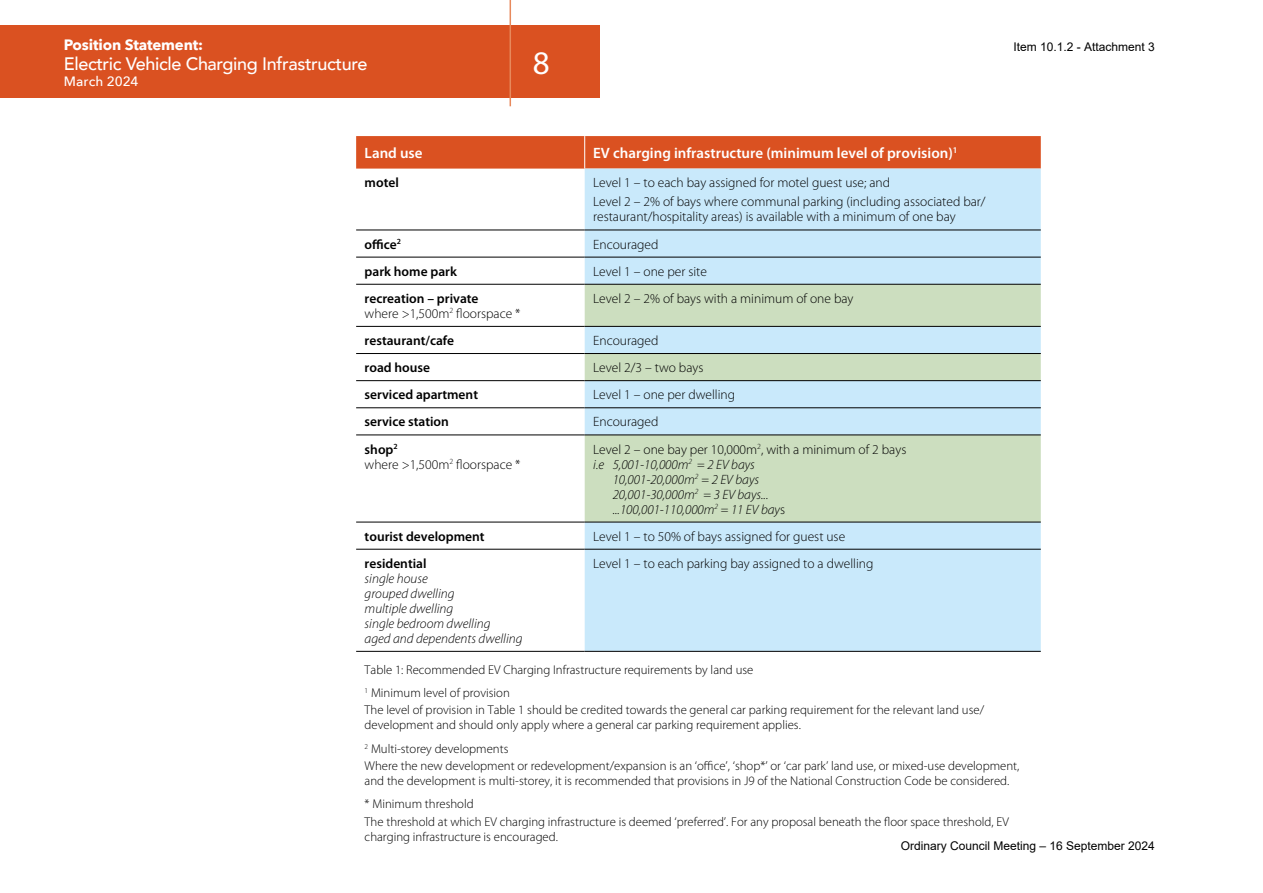
<style>
.page{position:relative;width:1263px;height:893px;background:#fff}
.page>*{position:absolute;margin:0;border:0;box-sizing:border-box;transform-origin:0 0}
.t1{font:33px "Myriad Pro";color:#fff}
.t2{font:500 18px "Avenir";letter-spacing:-.02em;color:#fff}
.t3{font:600 15px "Myriad Pro";color:#fff}
.t4{font:700 15px "Avenir Next";letter-spacing:-.01em;color:#fff}
.t5{font:300 13.5px/15px "Myriad Pro";color:#000}
.t6{font:italic 300 13.5px/15px "Myriad Pro";color:#000}
.t7{font:600 13.5px "Myriad Pro";color:#000}
.t8{font:500 13.5px "Avenir Next";letter-spacing:.01em;color:#fff}
.t9{font:300 12.75px/23.5px "Myriad Pro";color:#000}
.t10{font:12px "Arial";color:#000}
.s1{font-weight:600}
.s2{font-style:normal}
</style>
<div class="page">
<div style="left:0;top:26px;width:600px;height:72px;background:#da5121"></div>
<hr style="left:509px;top:0;width:2px;height:106px;background:#e7895c">
<div style="left:356px;top:136px;width:685px;height:33px;background:#da5121"></div>
<div style="left:585px;top:169px;width:456px;height:482px;background:#c9e9fb"></div>
<svg style="left:585px;top:285px;width:456px;height:237px;background:#c9dfd1"></svg>
<hr style="left:356px;top:230px;width:229px;height:1px;background:#000">
<hr style="left:585px;top:230px;width:456px;height:1px;background:#000">
<hr style="left:356px;top:257px;width:229px;height:1px;background:#000">
<hr style="left:585px;top:257px;width:456px;height:1px;background:#000">
<hr style="left:356px;top:284px;width:229px;height:1px;background:#000">
<hr style="left:585px;top:284px;width:456px;height:1px;background:#000">
<hr style="left:356px;top:326px;width:229px;height:1px;background:#000">
<hr style="left:585px;top:326px;width:456px;height:1px;background:#000">
<hr style="left:356px;top:353px;width:229px;height:1px;background:#000">
<hr style="left:585px;top:353px;width:456px;height:1px;background:#000">
<hr style="left:356px;top:380px;width:229px;height:1px;background:#000">
<hr style="left:585px;top:380px;width:456px;height:1px;background:#000">
<hr style="left:356px;top:408px;width:229px;height:1px;background:#000">
<hr style="left:585px;top:408px;width:456px;height:1px;background:#000">
<hr style="left:356px;top:435px;width:229px;height:1px;background:#000">
<hr style="left:585px;top:435px;width:456px;height:1px;background:#000">
<hr style="left:356px;top:522px;width:229px;height:1px;background:#000">
<hr style="left:585px;top:522px;width:456px;height:1px;background:#000">
<hr style="left:356px;top:549px;width:229px;height:1px;background:#000">
<hr style="left:585px;top:549px;width:456px;height:1px;background:#000">
<hr style="left:356px;top:651px;width:229px;height:1px;background:#000">
<hr style="left:585px;top:651px;width:456px;height:1px;background:#000">
<hr style="left:584px;top:136px;width:1px;height:33px;background:#fff">
<p class="t4" style="left:64px;top:32px;width:141px">Position Statement:</p>
<h2 class="t2" style="left:64px;top:48px;width:305px">Electric Vehicle Charging Infrastructure</h2>
<p class="t8" style="left:64px;top:70px;width:76px">March 2024</p>
<h1 class="t1" style="left:533px;top:42px;width:18px">8</h1>
<p class="t3" style="left:365px;top:143px;width:59px">Land use</p>
<p class="t3" style="left:593px;top:143px;width:366px">EV charging infrastructure (minimum level of provision)<sup>1</sup></p>
<p class="t7" style="left:365px;top:174px;width:36px">motel</p>
<p class="t5" style="left:593px;top:173px;width:394px;line-height:19.2px">Level 1 – to each bay assigned for motel guest use; and<br>Level 2 – 2% of bays where communal parking (including associated bar/</p>
<p class="t5" style="left:593px;top:209px;width:364px">restaurant/hospitality areas) is available with a minimum of one bay</p>
<p class="t7" style="left:365px;top:235px;width:38px">office<sup>2</sup></p>
<p class="t5" style="left:593px;top:236px;width:67px">Encouraged</p>
<p class="t7" style="left:365px;top:263px;width:94px">park home park</p>
<p class="t5" style="left:593px;top:264px;width:115px">Level 1 – one per site</p>
<p class="t5" style="left:365px;top:291px;width:157px"><span class="s1">recreation – private<br></span>where &gt;1,500m<sup>2</sup> floorspace *</p>
<p class="t5" style="left:593px;top:291px;width:262px">Level 2 – 2% of bays with a minimum of one bay</p>
<p class="t7" style="left:365px;top:332px;width:91px">restaurant/cafe</p>
<p class="t5" style="left:593px;top:333px;width:67px">Encouraged</p>
<p class="t7" style="left:365px;top:359px;width:67px">road house</p>
<p class="t5" style="left:593px;top:360px;width:112px">Level 2/3 – two bays</p>
<p class="t7" style="left:365px;top:386px;width:115px">serviced apartment</p>
<p class="t5" style="left:593px;top:387px;width:143px">Level 1 – one per dwelling</p>
<p class="t7" style="left:365px;top:413px;width:86px">service station</p>
<p class="t5" style="left:593px;top:414px;width:67px">Encouraged</p>
<p class="t5" style="left:365px;top:441px;width:157px"><span class="s1">shop</span><sup>2<br></sup>where &gt;1,500m<sup>2</sup> floorspace *</p>
<p class="t5" style="left:593px;top:441px;width:315px">Level 2 – one bay per 10,000m<sup>2</sup>, with a minimum of 2 bays</p>
<p class="t6" style="left:593px;top:456px;width:163px">i.e 5,001-10,000m<sup>2</sup> = 2 EV bays</p>
<p class="t6" style="left:613px;top:471px;width:148px">10,001-20,000m<sup>2</sup> = 2 EV bays</p>
<p class="t6" style="left:613px;top:486px;width:157px">20,001-30,000m<sup>2</sup> = 3 EV bays...</p>
<p class="t6" style="left:613px;top:501px;width:174px">...100,001-110,000m<sup>2</sup> = 11 EV bay<span class="s2">s</span></p>
<p class="t7" style="left:365px;top:528px;width:121px">tourist development</p>
<p class="t5" style="left:593px;top:529px;width:253px">Level 1 – to 50% of bays assigned for guest use</p>
<p class="t7" style="left:365px;top:555px;width:63px">residential</p>
<p class="t6" style="left:365px;top:571px;width:159px">single house<br>grouped dwelling<br>multiple dwelling<br>single bedroom dwelling<br>aged and dependents dwelling</p>
<p class="t5" style="left:593px;top:556px;width:282px">Level 1 – to each parking bay assigned to a dwelling</p>
<p class="t10" style="left:1013px;top:39px;width:143px">Item 10.1.2 - Attachment 3</p>
<p class="t9" style="left:365px;top:657px;width:390px">Table 1: Recommended EV Charging Infrastructure requirements by land use<br><sup>1</sup> Minimum level of provision</p>
<p class="t9" style="left:365px;top:702px;width:621px;line-height:15px">The level of provision in Table 1 should be credited towards the general car parking requirement for the relevant land use/ development and should only apply where a general car parking requirement applies.</p>
<p class="t9" style="left:365px;top:740px;width:656px;line-height:17.1px"><sup>2</sup> Multi-storey developments<br>Where the new development or redevelopment/expansion is an ‘office’, ‘shop*’ or ‘car park’ land use, or mixed-use development,</p>
<p class="t9" style="left:365px;top:769px;width:646px">and the development is multi-storey, it is recommended that provisions in J9 of the National Construction Code be considered. * Minimum threshold</p>
<p class="t9" style="left:365px;top:814px;width:646px;line-height:15px">The threshold at which EV charging infrastructure is deemed ‘preferred’. For any proposal beneath the floor space threshold, EV charging infrastructure is encouraged.</p>
<p class="t10" style="left:901px;top:837px;width:256px">Ordinary Council Meeting – 16 September 2024</p>
</div>
